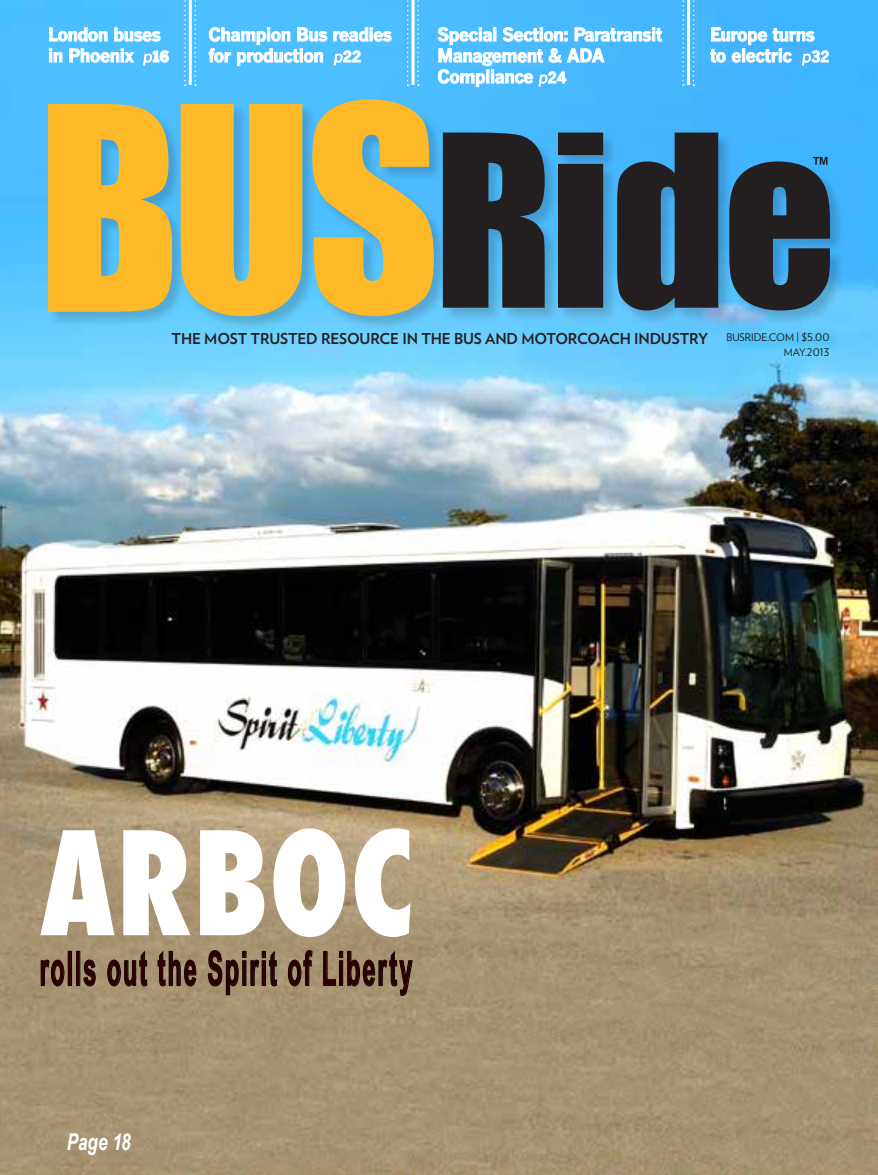
<style>
.page{position:relative;width:878px;height:1175px;background:#fff}
.page>*{position:absolute;margin:0;border:0;box-sizing:border-box;transform-origin:0 0}
.t1{font:800 condensed 139.2px "Futura";letter-spacing:.01em;color:#fff;scale:.9 1}
.t2{font:700 47.4px "Arial Narrow";letter-spacing:.07em;color:#2d0000;scale:.6 1}
.t3{font:italic 700 23.25px "Arial Narrow";letter-spacing:-.005em;color:#fff;scale:.9 1}
.t4{font:700 18px/21px "Benton Gothic";letter-spacing:-.02em;color:#fff}
.t5{font:700 15px "Verlag";letter-spacing:-.01em;color:#231f20}
.t6{font:10.5px "Verlag";letter-spacing:-.01em;color:#231f20}
.s1{font-weight:400;font-style:italic;font-size:15px}
.s2{font-weight:900;font-size:15px}
.s3{font-size:15px}
</style>
<div class="page">
<img style="left:0;top:0;width:878px;height:1174px">
<svg style="left:40px;top:959px;width:25px;height:27px"></svg>
<div style="left:68px;top:951px;width:3px;height:34px;border:1px solid #06030a"></div>
<div style="left:77px;top:951px;width:3px;height:34px;border:1px solid #06030a"></div>
<svg style="left:83px;top:959px;width:13px;height:27px"></svg>
<svg style="left:107px;top:951px;width:41px;height:35px"></svg>
<svg style="left:157px;top:950px;width:40px;height:36px"></svg>
<svg style="left:207px;top:950px;width:70px;height:45px;background:#8a795f"></svg>
<svg style="left:288px;top:950px;width:25px;height:36px"></svg>
<svg style="left:323px;top:950px;width:90px;height:46px;background:#8b7a60"></svg>
<svg style="left:49px;top:27px;width:59px;height:15px"></svg>
<svg style="left:114px;top:27px;width:47px;height:15px"></svg>
<svg style="left:49px;top:49px;width:14px;height:14px"></svg>
<svg style="left:69px;top:48px;width:65px;height:15px"></svg>
<svg style="left:143px;top:50px;width:26px;height:16px"></svg>
<svg style="left:333px;top:27px;width:59px;height:15px"></svg>
<svg style="left:208px;top:27px;width:119px;height:39px;background:#7aceff"></svg>
<svg style="left:333px;top:50px;width:28px;height:16px"></svg>
<svg style="left:709px;top:27px;width:120px;height:39px;background:#6ec5fe"></svg>
<svg style="left:437px;top:27px;width:225px;height:60px;background:#6dc7fe"></svg>
<svg style="left:194px;top:0;width:2px;height:86px"></svg>
<hr style="left:189px;top:0;width:3px;height:85px;background:#fff">
<svg style="left:184px;top:0;width:2px;height:86px"></svg>
<svg style="left:417px;top:0;width:2px;height:86px"></svg>
<hr style="left:411px;top:0;width:3px;height:85px;background:#fff">
<svg style="left:407px;top:0;width:2px;height:86px"></svg>
<svg style="left:692px;top:0;width:2px;height:86px"></svg>
<hr style="left:687px;top:0;width:3px;height:85px;background:#fff">
<svg style="left:682px;top:0;width:2px;height:86px"></svg>
<div style="left:722px;top:328px;width:118px;height:24px;background:#5ac7fc"></div>
<div style="left:47px;top:99px;width:797px;height:231px;background:#231f20;opacity:.2"></div>
<svg style="left:48px;top:104px;width:124px;height:208px;background:#e6b740"></svg>
<svg style="left:181px;top:104px;width:121px;height:212px;background:#e2b845"></svg>
<svg style="left:312px;top:99px;width:122px;height:217px;background:#ccb861"></svg>
<svg style="left:443px;top:132px;width:101px;height:176px;background:#273038"></svg>
<div style="left:558px;top:132px;width:45px;height:176px;background:#231f20"></div>
<svg style="left:617px;top:132px;width:101px;height:178px;background:#2a3d4b"></svg>
<svg style="left:729px;top:157px;width:101px;height:153px;background:#2a3f4f"></svg>
<p class="t4" style="left:48px;top:23px;width:122px">London buses in Phoenix <span class="s1">p</span><span class="s2">16</span></p>
<p class="t4" style="left:208px;top:23px;width:185px">Champion Bus readies for production <span class="s1">p</span><span class="s3">22</span></p>
<p class="t4" style="left:710px;top:23px;width:121px">Europe turns to electric <span class="s1">p</span><span class="s3">32</span></p>
<p class="t4" style="left:437px;top:23px;width:226px">Special Section: Paratransit<br>Management &amp; ADA<br>Compliance <span class="s1">p</span><span class="s3">24</span></p>
<p class="t5" style="left:171px;top:327px;width:659px">THE MOST TRUSTED RESOURCE IN THE BUS AND MOTORCOACH INDUSTRY <sup>BUSRIDE.COM</sup> <sup>|</sup> <sup>$5.00</sup></p>
<p class="t6" style="left:783px;top:344px;width:47px">MAY.2013</p>
<h1 class="t1" style="left:40px;top:788px;width:417px">ARBOC</h1>
<h2 class="t2" style="left:40px;top:932px;width:623px">rolls out the Spirit of Liberty</h2>
<p class="t3" style="left:67px;top:1124px;width:72px">Page 18</p>
</div>
